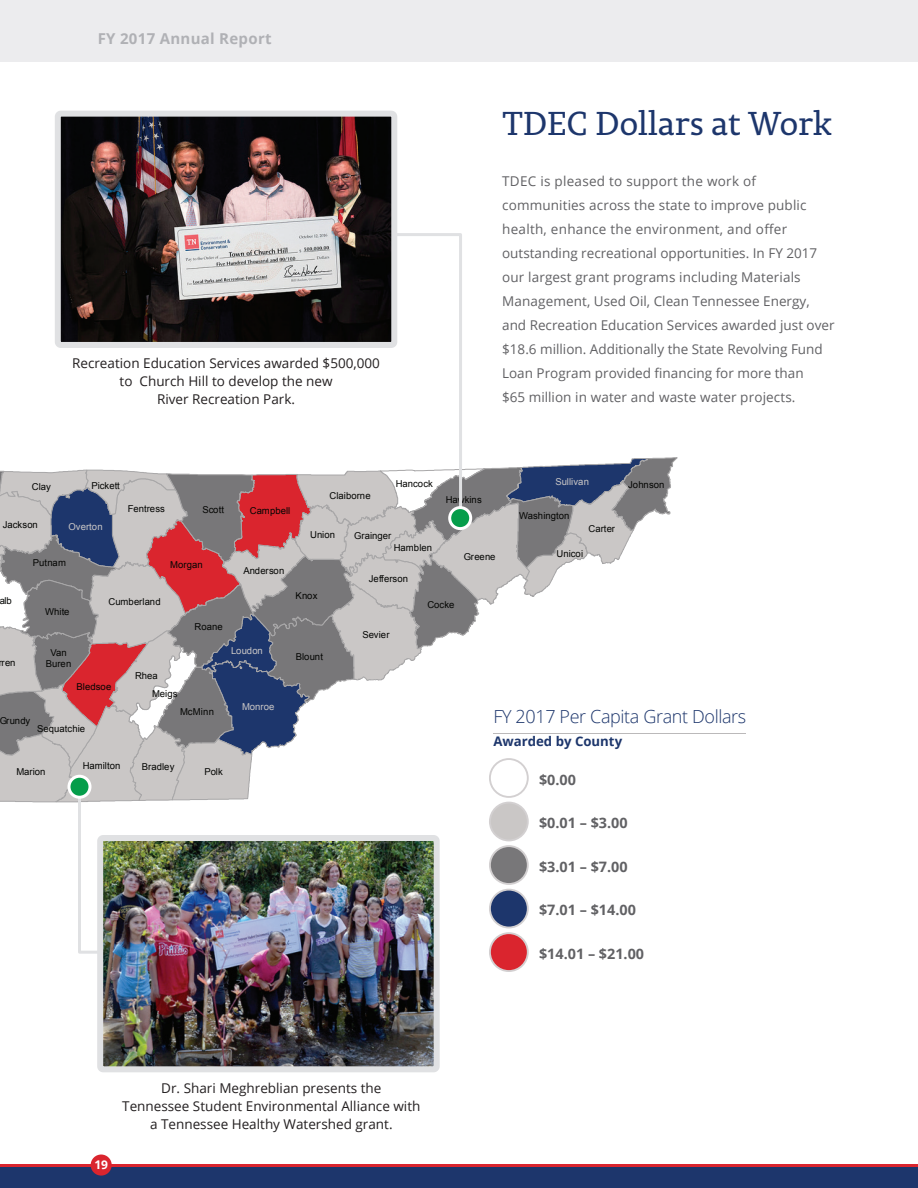
<style>
.page{position:relative;width:918px;height:1188px;background:#fff}
.page>*{position:absolute;margin:0;border:0;box-sizing:border-box;transform-origin:0 0}
.t1{font:33px "Permian Slab Serif Typeface";letter-spacing:-.015em;color:#1d366c}
.t2{font:300 18px "Open Sans";letter-spacing:-.02em;color:#1d366c}
.t3{font:700 15px "Open Sans";letter-spacing:.02em;color:#b0b1b5}
.t4{font:700 14.4px "Open Sans";color:#616164}
.t5{font:13.5px/24px "Open Sans";color:#616164}
.t6{font:13.5px/18px "Open Sans";color:#231f20;text-align:center}
.t7{font:700 13.2px "Open Sans";color:#1d366c}
.t8{font:700 12px "Open Sans";color:#fff}
.t9{font:9.45px "Arial";color:#040503}
.t10{font:9.45px "Arial";color:#cac7c6}
</style>
<div class="page">
<div style="left:0;top:1165px;width:918px;height:23px;background:#1d366c"></div>
<hr style="left:0;top:1164px;width:918px;height:3px;background:#da252e">
<div style="left:0;top:0;width:918px;height:61px;background:#ececee"></div>
<hr style="left:493px;top:733px;width:253px;height:1px;background:#bbb9ba">
<div style="left:490px;top:933px;width:38px;height:38px;background:#da252e;border-radius:50%"></div>
<div style="left:489px;top:932px;width:40px;height:40px;border:2px solid #d3d0d1;border-radius:50%"></div>
<img style="left:104px;top:955px;width:329px;height:110px">
<div style="left:97px;top:835px;width:343px;height:237px;border:6px solid #e0e1e3;border-radius:3px"></div>
<svg style="left:0;top:233px;width:678px;height:722px"></svg>
<div style="left:450px;top:508px;width:21px;height:21px;background:#059d4a;border-radius:50%"></div>
<div style="left:448px;top:506px;width:24px;height:24px;border:3px solid #fff;border-radius:50%"></div>
<img style="left:62px;top:118px;width:328px;height:223px">
<div style="left:55px;top:111px;width:342px;height:237px;border:6px solid #e0e1e3;border-radius:3px"></div>
<div style="left:91px;top:1155px;width:21px;height:21px;background:#da252e;border-radius:50%"></div>
<p class="t3" style="left:98px;top:28px;width:175px">FY 2017 Annual Report</p>
<p class="t6" style="left:72px;top:354px;width:309px">Recreation Education Services awarded $500,000 to Church Hill to develop the new<br>River Recreation Park.</p>
<h1 class="t1" style="left:502px;top:97px;width:332px">TDEC Dollars at Work</h1>
<p class="t5" style="left:502px;top:168px;width:334px">TDEC is pleased to support the work of communities across the state to improve public health, enhance the environment, and offer outstanding recreational opportunities. In FY 2017 our largest grant programs including Materials Management, Used Oil, Clean Tennessee Energy, and Recreation Education Services awarded just over $18.6 million. Additionally the State Revolving Fund Loan Program provided financing for more than<br>$65 million in water and waste water projects.</p>
<p class="t9" style="left:32px;top:480px;width:21px">Clay</p>
<p class="t9" style="left:91px;top:479px;width:30px">Pickett</p>
<p class="t9" style="left:330px;top:489px;width:43px">Claiborne</p>
<p class="t9" style="left:396px;top:478px;width:39px">Hancock</p>
<p class="t9" style="left:446px;top:493px;width:38px">Hawkins</p>
<p class="t10" style="left:555px;top:476px;width:35px">Sullivan</p>
<p class="t9" style="left:628px;top:479px;width:38px">Johnson</p>
<p class="t9" style="left:3px;top:518px;width:37px">Jackson</p>
<p class="t10" style="left:69px;top:521px;width:36px">Overton</p>
<p class="t9" style="left:128px;top:502px;width:39px">Fentress</p>
<p class="t9" style="left:202px;top:504px;width:23px">Scott</p>
<p class="t9" style="left:250px;top:504px;width:42px">Campbell</p>
<p class="t9" style="left:310px;top:529px;width:26px">Union</p>
<p class="t9" style="left:354px;top:529px;width:39px">Grainger</p>
<p class="t9" style="left:519px;top:510px;width:52px">Washington</p>
<p class="t9" style="left:589px;top:522px;width:28px">Carter</p>
<p class="t9" style="left:33px;top:557px;width:35px">Putnam</p>
<p class="t9" style="left:170px;top:558px;width:34px">Morgan</p>
<p class="t9" style="left:243px;top:564px;width:43px">Anderson</p>
<p class="t9" style="left:394px;top:541px;width:40px">Hamblen</p>
<p class="t9" style="left:369px;top:573px;width:41px">Jefferson</p>
<p class="t9" style="left:464px;top:550px;width:33px">Greene</p>
<p class="t9" style="left:557px;top:547px;width:28px">Unicoi</p>
<p class="t9" style="left:-1px;top:594px;width:14px">alb</p>
<p class="t9" style="left:45px;top:606px;width:26px">White</p>
<p class="t9" style="left:51px;top:646px;width:18px">Van</p>
<p class="t9" style="left:-2px;top:656px;width:19px">rren</p>
<p class="t9" style="left:46px;top:657px;width:27px">Buren</p>
<p class="t9" style="left:108px;top:595px;width:54px">Cumberland</p>
<p class="t9" style="left:135px;top:669px;width:24px">Rhea</p>
<p class="t9" style="left:77px;top:680px;width:36px">Bledsoe</p>
<p class="t9" style="left:152px;top:687px;width:27px">Meigs</p>
<p class="t9" style="left:195px;top:620px;width:30px">Roane</p>
<p class="t9" style="left:-1px;top:714px;width:33px">Grundy</p>
<p class="t9" style="left:37px;top:723px;width:49px">Sequatchie</p>
<p class="t9" style="left:180px;top:706px;width:35px">McMinn</p>
<p class="t10" style="left:231px;top:645px;width:33px">Loudon</p>
<p class="t10" style="left:242px;top:700px;width:34px">Monroe</p>
<p class="t9" style="left:16px;top:766px;width:31px">Marion</p>
<p class="t9" style="left:83px;top:760px;width:39px">Hamilton</p>
<p class="t9" style="left:142px;top:760px;width:34px">Bradley</p>
<p class="t9" style="left:204px;top:766px;width:20px">Polk</p>
<p class="t9" style="left:296px;top:589px;width:23px">Knox</p>
<p class="t9" style="left:296px;top:650px;width:29px">Blount</p>
<p class="t9" style="left:362px;top:628px;width:29px">Sevier</p>
<p class="t9" style="left:427px;top:598px;width:29px">Cocke</p>
<h2 class="t2" style="left:493px;top:705px;width:254px">FY 2017 Per Capita Grant Dollars</h2>
<p class="t7" style="left:493px;top:732px;width:130px">Awarded by County</p>
<p class="t4" style="left:539px;top:769px;width:38px">$0.00</p>
<p class="t4" style="left:539px;top:813px;width:90px">$0.01 – $3.00</p>
<p class="t4" style="left:539px;top:856px;width:90px">$3.01 – $7.00</p>
<p class="t4" style="left:539px;top:900px;width:98px">$7.01 – $14.00</p>
<p class="t4" style="left:539px;top:943px;width:107px">$14.01 – $21.00</p>
<p class="t8" style="left:94px;top:1157px;width:15px">19</p>
<p class="t6" style="left:122px;top:1079px;width:300px">Dr. Shari Meghreblian presents the<br>Tennessee Student Environmental Alliance with a Tennessee Healthy Watershed grant.</p>
</div>
